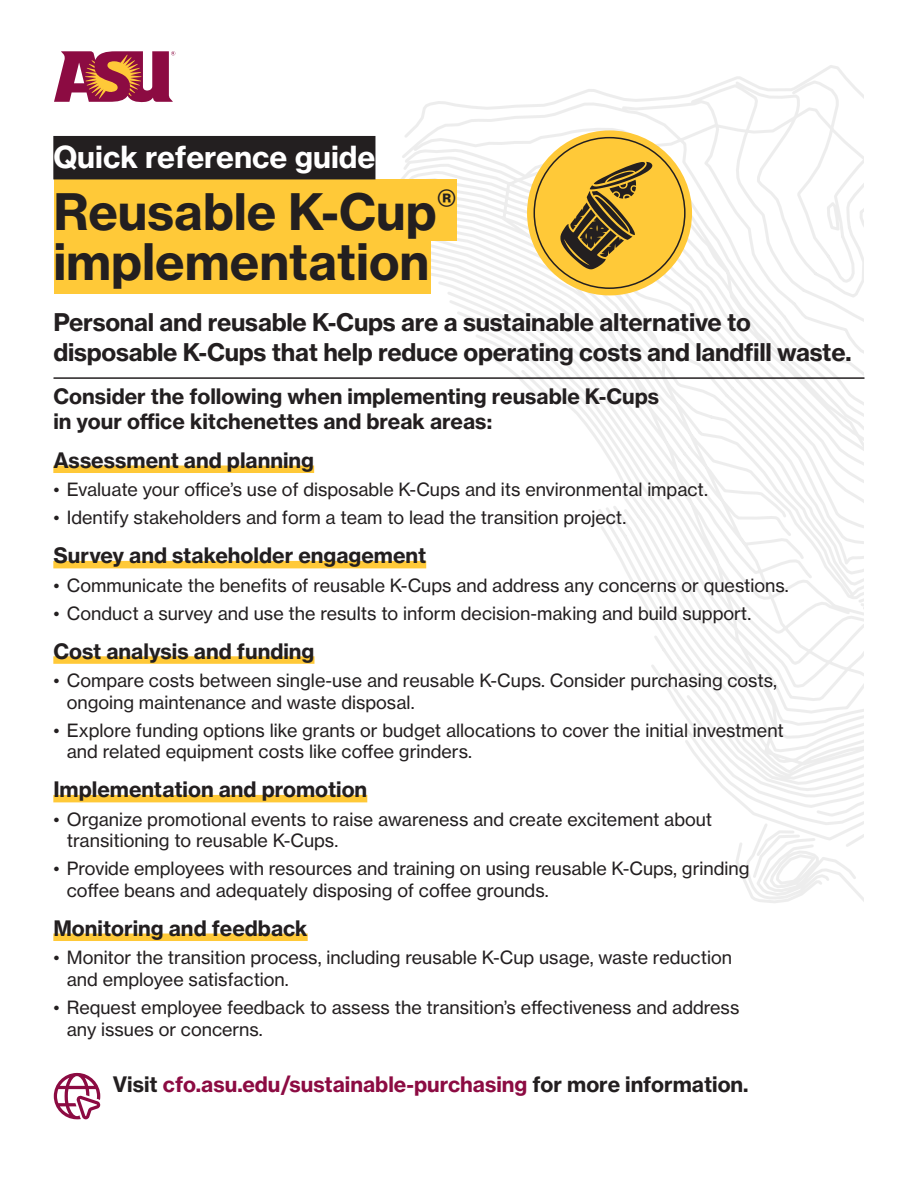
<style>
.page{position:relative;width:918px;height:1188px;background:#fff}
.page>*{position:absolute;margin:0;border:0;box-sizing:border-box;transform-origin:0 0}
.t1{font:49.5px "N Haas Grotesk TX Pro 75 Bd";color:#231f20}
.t2{font:30px "N Haas Grotesk TX Pro 75 Bd";color:#fff}
.t3{font:24px/30px "N Haas Grotesk TX Pro 75 Bd";letter-spacing:-.01em;color:#231f20}
.t4{font:21px/25.2px "N Haas Grotesk TX Pro 75 Bd";color:#231f20}
.t5{font:21px "N Haas Grotesk TX Pro 75 Bd";color:#8c0b42}
.t6{font:18px/21.6px "N Haas Grotesk TX Pro 55 Rg";color:#231f20}
.s1{color:#231f20}
</style>
<div class="page">
<svg style="left:397px;top:65px;width:467px;height:838px"></svg>
<div style="left:54px;top:179px;width:403px;height:62px;background:#ffc938"></div>
<div style="left:54px;top:241px;width:377px;height:53px;background:#ffc938"></div>
<svg style="left:54px;top:51px;width:121px;height:52px"></svg>
<hr style="left:54px;top:377px;width:810px;height:2px;background:#231f20">
<div style="left:53px;top:136px;width:322px;height:43px;background:#231f20"></div>
<div style="left:53px;top:466px;width:261px;height:7px;background:#ffc938"></div>
<div style="left:53px;top:561px;width:373px;height:7px;background:#ffc938"></div>
<div style="left:53px;top:656px;width:261px;height:8px;background:#ffc938"></div>
<div style="left:53px;top:795px;width:314px;height:7px;background:#ffc938"></div>
<div style="left:53px;top:934px;width:255px;height:7px;background:#ffc938"></div>
<svg style="left:54px;top:1073px;width:46px;height:46px"></svg>
<div style="left:527px;top:130px;width:165px;height:165px;background:#ffc938;border-radius:50%"></div>
<svg style="left:560px;top:162px;width:92px;height:107px"></svg>
<p class="t2" style="left:53px;top:138px;width:324px">Quick reference guide</p>
<p class="t1" style="left:53px;top:180px;width:405px">Reusable K-Cup<sup>®</sup></p>
<p class="t1" style="left:53px;top:231px;width:378px">implementation</p>
<h1 class="t3" style="left:53px;top:307px;width:800px">Personal and reusable K-Cups are a sustainable alternative to disposable K-Cups that help reduce operating costs and landfill waste.</h1>
<h2 class="t4" style="left:53px;top:384px;width:607px">Consider the following when implementing reusable K-Cups in your office kitchenettes and break areas:</h2>
<h2 class="t4" style="left:53px;top:447px;width:262px">Assessment and planning</h2>
<p class="t6" style="left:53px;top:479px;width:656px">• Evaluate your office’s use of disposable K-Cups and its environmental impact.</p>
<p class="t6" style="left:53px;top:507px;width:574px">• Identify stakeholders and form a team to lead the transition project.</p>
<h2 class="t4" style="left:53px;top:543px;width:374px">Survey and stakeholder engagement</h2>
<p class="t6" style="left:53px;top:574px;width:737px">• Communicate the benefits of reusable K-Cups and address any concerns or questions.</p>
<p class="t6" style="left:53px;top:602px;width:699px">• Conduct a survey and use the results to inform decision-making and build support.</p>
<h2 class="t4" style="left:53px;top:638px;width:263px">Cost analysis and funding</h2>
<p class="t6" style="left:67px;top:670px;width:712px;text-indent:-14px">• Compare costs between single-use and reusable K-Cups. Consider purchasing costs, ongoing maintenance and waste disposal.</p>
<p class="t6" style="left:67px;top:719px;width:718px;text-indent:-14px">• Explore funding options like grants or budget allocations to cover the initial investment and related equipment costs like coffee grinders.</p>
<h2 class="t4" style="left:53px;top:777px;width:315px">Implementation and promotion</h2>
<p class="t6" style="left:67px;top:808px;width:647px;text-indent:-14px">• Organize promotional events to raise awareness and create excitement about transitioning to reusable K-Cups.</p>
<p class="t6" style="left:67px;top:858px;width:684px;text-indent:-14px">• Provide employees with resources and training on using reusable K-Cups, grinding coffee beans and adequately disposing of coffee grounds.</p>
<h2 class="t4" style="left:53px;top:915px;width:256px">Monitoring and feedback</h2>
<p class="t6" style="left:67px;top:947px;width:667px;text-indent:-14px">• Monitor the transition process, including reusable K-Cup usage, waste reduction and employee satisfaction.</p>
<p class="t6" style="left:67px;top:997px;width:674px;text-indent:-14px">• Request employee feedback to assess the transition’s effectiveness and address any issues or concerns.</p>
<h2 class="t5" style="left:113px;top:1071px;width:637px"><span class="s1">Visit</span> cfo.asu.edu/sustainable-purchasing <span class="s1">for more information.</span></h2>
</div>
